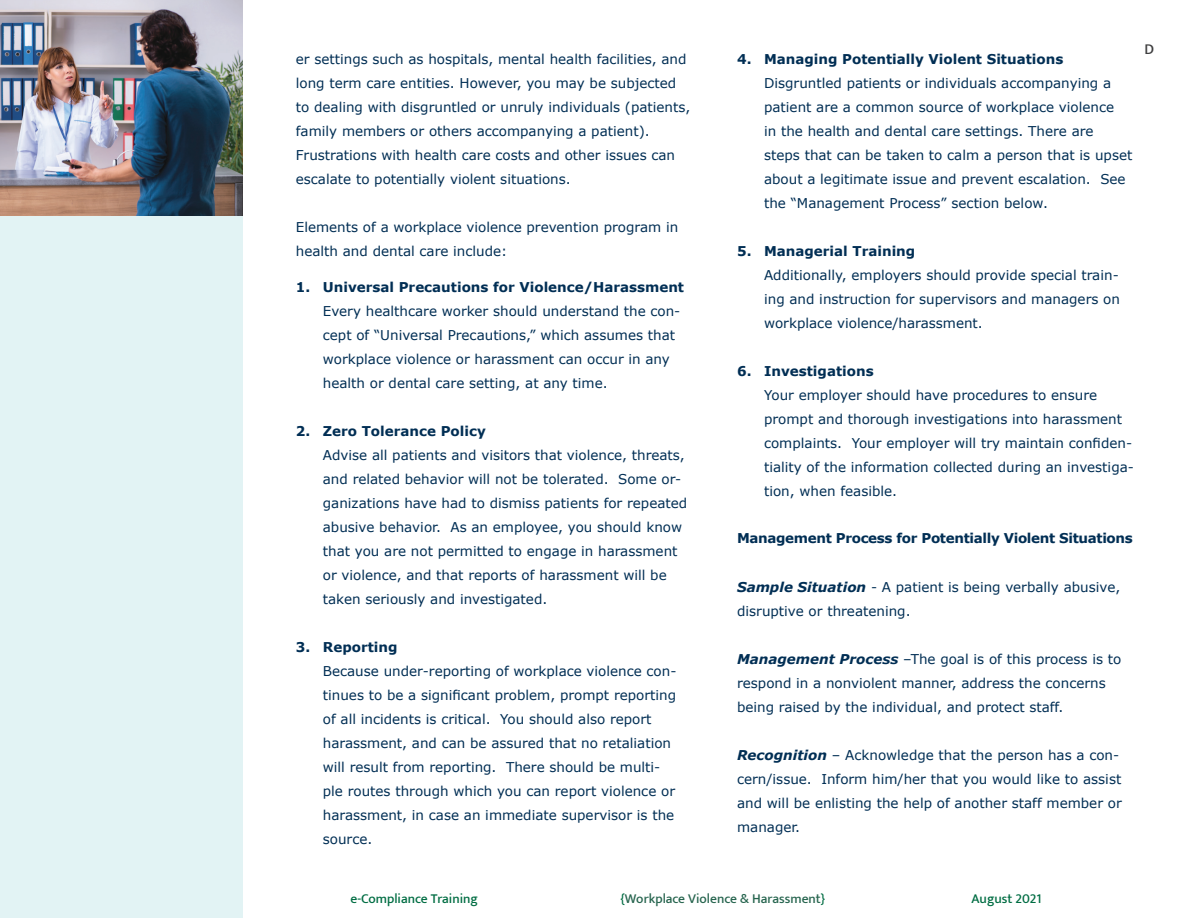
<style>
.page{position:relative;width:1188px;height:918px;background:#fff}
.page>*{position:absolute;margin:0;border:0;box-sizing:border-box;transform-origin:0 0}
.t1{font:500 15px "Mukta Vaani";color:#3e3e3f}
.t2{font:13.5px/24px "Verdana";color:#002e54}
.t3{font:700 13.5px "Verdana";color:#002e54}
.t4{font:700 13.5px "Verdana";letter-spacing:-.025em;color:#002e54}
.t5{font:500 13.5px "Mukta Vaani";color:#016d43}
.t6{font:500 13.5px "Mukta Vaani";color:#27654f}
.s1{font-weight:700;font-style:italic}
.s2{color:#016d43}
</style>
<div class="page">
<div style="left:0;top:216px;width:243px;height:702px;background:#e2f3f4"></div>
<img style="left:0;top:0;width:243px;height:216px">
<p class="t2" style="left:296px;top:48px;width:396px">er settings such as hospitals, mental health facilities, and long term care entities. However, you may be subjected to dealing with disgruntled or unruly individuals (patients, family members or others accompanying a patient).<br>Frustrations with health care costs and other issues can escalate to potentially violent situations.</p>
<p class="t2" style="left:296px;top:216px;width:384px">Elements of a workplace violence prevention program in health and dental care include:</p>
<p class="t3" style="left:296px;top:279px;width:390px">1. Universal Precautions for Violence/Harassment</p>
<p class="t2" style="left:323px;top:300px;width:359px">Every healthcare worker should understand the con&shy;cept of “Universal Precautions,” which assumes that workplace violence or harassment can occur in any health or dental care setting, at any time.</p>
<p class="t3" style="left:296px;top:423px;width:191px">2. Zero Tolerance Policy</p>
<p class="t2" style="left:323px;top:444px;width:366px">Advise all patients and visitors that violence, threats, and related behavior will not be tolerated. Some or&shy;ganizations have had to dismiss patients for repeated abusive behavior. As an employee, you should know that you are not permitted to engage in harassment or violence, and that reports of harassment will be taken seriously and investigated.</p>
<p class="t3" style="left:296px;top:639px;width:103px">3. Reporting</p>
<p class="t2" style="left:323px;top:660px;width:355px">Because under-reporting of workplace violence con&shy;tinues to be a significant problem, prompt reporting of all incidents is critical. You should also report harassment, and can be assured that no retaliation will result from reporting. There should be multi&shy;ple routes through which you can report violence or harassment, in case an immediate supervisor is the source.</p>
<p class="t3" style="left:737px;top:51px;width:328px">4. Managing Potentially Violent Situations</p>
<p class="t2" style="left:764px;top:72px;width:370px">Disgruntled patients or individuals accompanying a patient are a common source of workplace violence<br>in the health and dental care settings. There are steps that can be taken to calm a person that is upset about a legitimate issue and prevent escalation. See the “Management Process” section below.</p>
<p class="t3" style="left:737px;top:243px;width:180px">5. Managerial Training</p>
<p class="t2" style="left:764px;top:264px;width:357px;text-align:justify">Additionally, employers should provide special train&shy;ing and instruction for supervisors and managers on workplace violence/harassment.</p>
<p class="t3" style="left:737px;top:363px;width:138px">6. Investigations</p>
<p class="t2" style="left:764px;top:384px;width:371px">Your employer should have procedures to ensure prompt and thorough investigations into harassment complaints. Your employer will try maintain confiden&shy;tiality of the information collected during an investiga&shy;tion, when feasible.</p>
<p class="t4" style="left:737px;top:529px;width:397px">Management Process for Potentially Violent Situations</p>
<p class="t2" style="left:737px;top:576px;width:385px"><span class="s1">Sample Situation</span> - A patient is being verbally abusive, disruptive or threatening.</p>
<p class="t2" style="left:737px;top:648px;width:386px"><span class="s1">Management Process</span> –The goal is of this process is to respond in a nonviolent manner, address the concerns being raised by the individual, and protect staff.</p>
<p class="t2" style="left:737px;top:744px;width:386px"><span class="s1">Recognition</span> – Acknowledge that the person has a con&shy;cern/issue. Inform him/her that you would like to assist and will be enlisting the help of another staff member or manager.</p>
<p class="t1" style="left:1144px;top:40px;width:11px">D</p>
<p class="t5" style="left:351px;top:890px;width:129px">e-Compliance Training</p>
<p class="t6" style="left:621px;top:890px;width:206px"><span class="s2">{</span>Workplace Violence &amp; Harassment<span class="s2">}</span></p>
<p class="t5" style="left:972px;top:890px;width:71px">August 2021</p>
</div>
